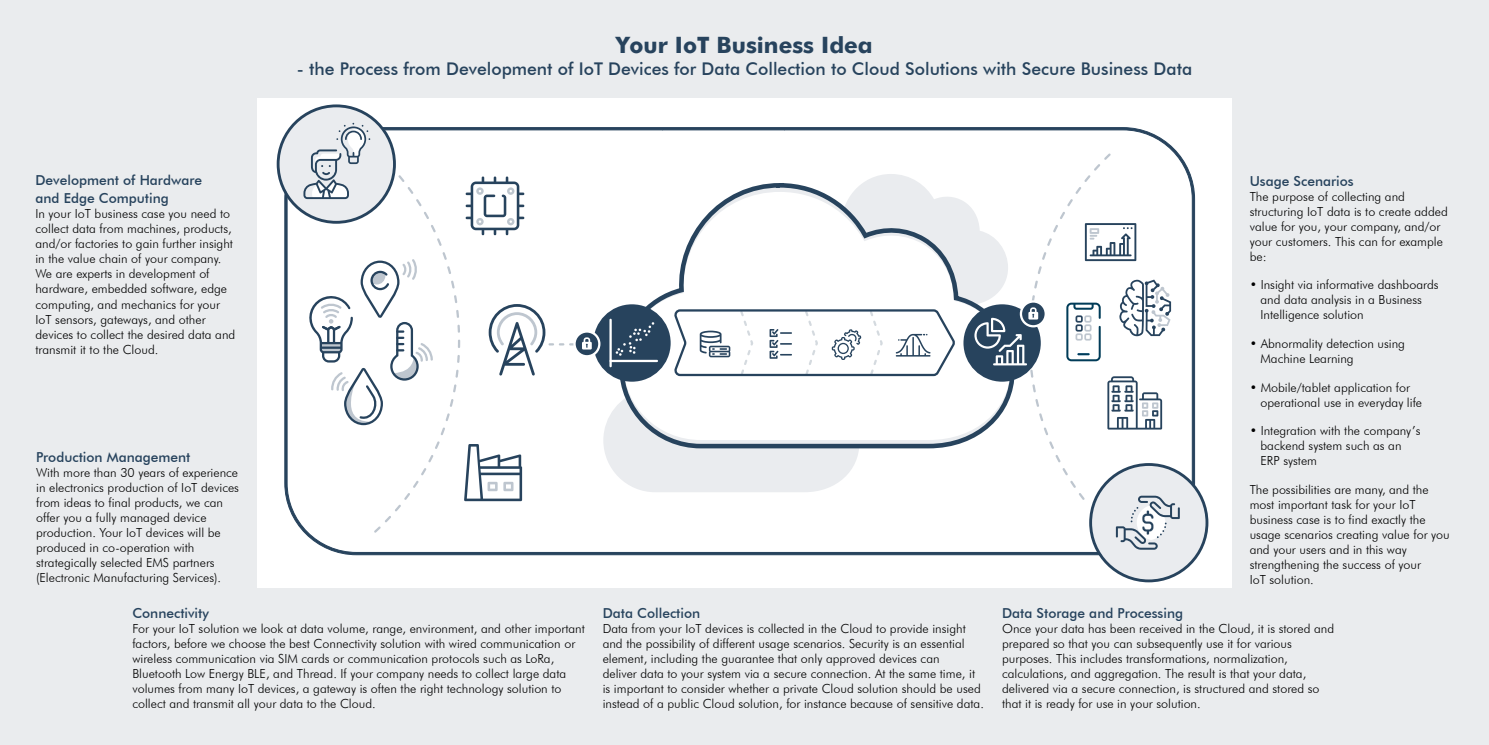
<style>
.page{position:relative;width:1489px;height:745px;background:#fff}
.page>*{position:absolute;margin:0;border:0;box-sizing:border-box;transform-origin:0 0}
.t1{font:700 22.5px "Futura BT";color:#27435d}
.t2{font:500 17.5px "Futura BT";color:#27435d}
.t3{font:500 13.75px/18px "Futura BT";color:#27435d}
.t4{font:300 12.5px/15px "Futura BT";color:#000}
</style>
<div class="page">
<div style="left:0;top:0;width:1488px;height:744px;background:#eaecee"></div>
<div style="left:257px;top:99px;width:974px;height:488px;background:#fff"></div>
<svg style="left:284px;top:127px;width:911px;height:428px"></svg>
<div style="left:279px;top:106px;width:116px;height:116px;background:#eaecef;border-radius:50%"></div>
<div style="left:1091px;top:464px;width:116px;height:116px;background:#eaecef;border-radius:50%"></div>
<svg style="left:303px;top:123px;width:876px;height:426px"></svg>
<p class="t3" style="left:35px;top:171px;width:168px">Development of Hardware and Edge Computing</p>
<p class="t4" style="left:35px;top:206px;width:201px">In your IoT business case you need to collect data from machines, products, and/or factories to gain further insight in the value chain of your company.<br>We are experts in development of hardware, embedded software, edge computing, and mechanics for your IoT sensors, gateways, and other devices to collect the desired data and transmit it to the Cloud.</p>
<p class="t3" style="left:36px;top:448px;width:156px">Production Management</p>
<p class="t4" style="left:36px;top:465px;width:204px">With more than 30 years of experience in electronics production of IoT devices from ideas to final products, we can offer you a fully managed device production. Your IoT devices will be produced in co-operation with strategically selected EMS partners (Electronic Manufacturing Services).</p>
<h1 class="t1" style="left:616px;top:31px;width:258px">Your IoT Business Idea</h1>
<h2 class="t2" style="left:297px;top:58px;width:896px">- the Process from Development of IoT Devices for Data Collection to Cloud Solutions with Secure Business Data</h2>
<p class="t3" style="left:1249px;top:172px;width:106px">Usage Scenarios</p>
<p class="t4" style="left:1249px;top:189px;width:200px">The purpose of collecting and structuring IoT data is to create added value for you, your company, and/or your customers. This can for example be:</p>
<p class="t4" style="left:1260px;top:277px;width:180px;text-indent:-11px">• Insight via informative dashboards and data analysis in a Business<br>Intelligence solution</p>
<p class="t4" style="left:1260px;top:336px;width:146px;text-indent:-11px">• Abnormality detection using<br>Machine Learning</p>
<p class="t4" style="left:1260px;top:379px;width:163px;text-indent:-11px">• Mobile/tablet application for operational use in everyday life</p>
<p class="t4" style="left:1260px;top:423px;width:161px;text-indent:-11px">• Integration with the company’s backend system such as an<br>ERP system</p>
<p class="t4" style="left:1249px;top:481px;width:202px">The possibilities are many, and the most important task for your IoT business case is to find exactly the usage scenarios creating value for you and your users and in this way strengthening the success of your<br>IoT solution.</p>
<p class="t3" style="left:132px;top:603px;width:78px">Connectivity</p>
<p class="t4" style="left:132px;top:620px;width:454px">For your IoT solution we look at data volume, range, environment, and other important factors, before we choose the best Connectivity solution with wired communication or wireless communication via SIM cards or communication protocols such as LoRa, Bluetooth Low Energy BLE, and Thread. If your company needs to collect large data volumes from many IoT devices, a gateway is often the right technology solution to collect and transmit all your data to the Cloud.</p>
<p class="t3" style="left:602px;top:603px;width:99px">Data Collection</p>
<p class="t4" style="left:602px;top:620px;width:383px">Data from your IoT devices is collected in the Cloud to provide insight and the possibility of different usage scenarios. Security is an essential element, including the guarantee that only approved devices can<br>deliver data to your system via a secure connection. At the same time, it is important to consider whether a private Cloud solution should be used instead of a public Cloud solution, for instance because of sensitive data.</p>
<p class="t3" style="left:1002px;top:603px;width:182px">Data Storage and Processing</p>
<p class="t4" style="left:1002px;top:620px;width:333px">Once your data has been received in the Cloud, it is stored and prepared so that you can subsequently use it for various purposes. This includes transformations, normalization, calculations, and aggregation. The result is that your data, delivered via a secure connection, is structured and stored so that it is ready for use in your solution.</p>
</div>
